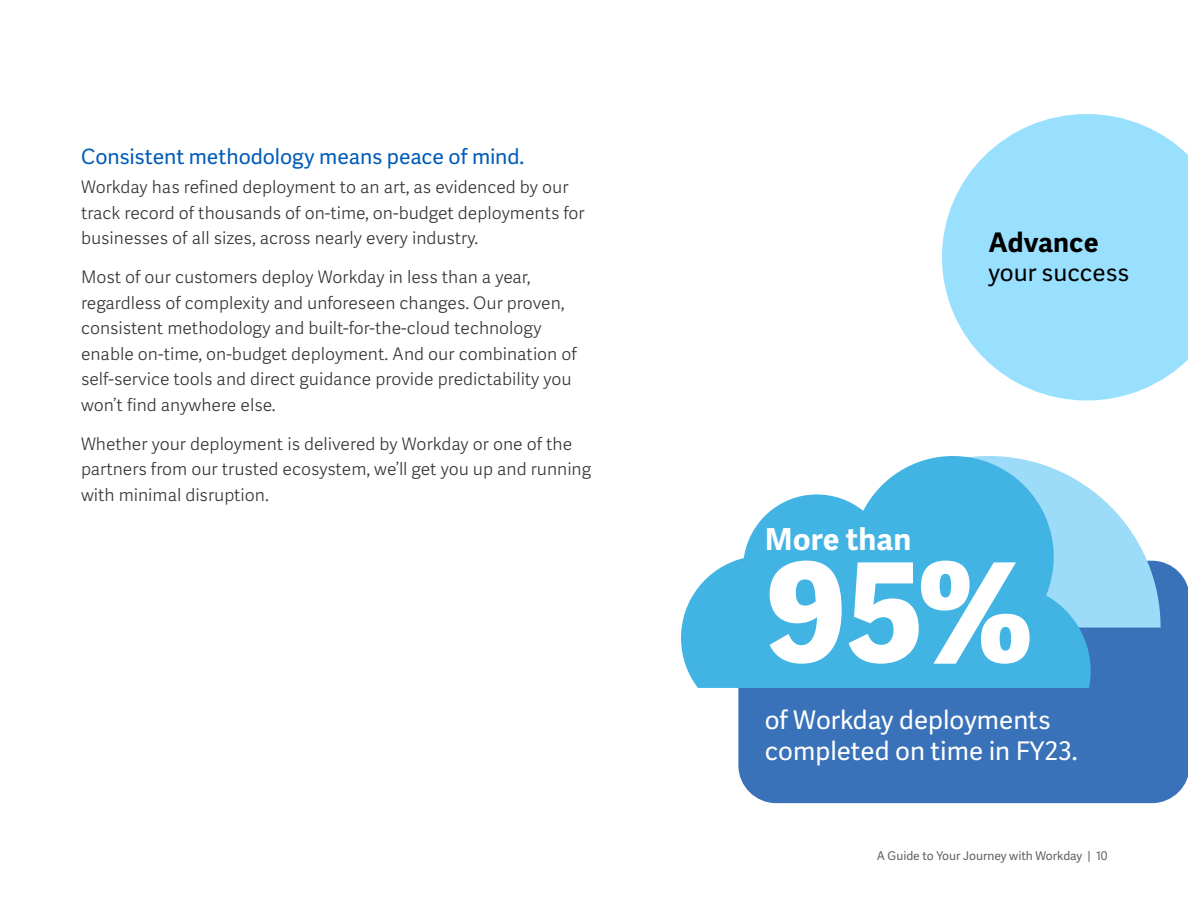
<style>
.page{position:relative;width:1188px;height:918px;background:#fff}
.page>*{position:absolute;margin:0;border:0;box-sizing:border-box;transform-origin:0 0}
.t1{font:800 137.7px "Workday Adelle Sans";color:#fff}
.t2{font:700 30.3px "Workday Adelle Sans";color:#fff}
.Byline{font:700 27px "Workday Adelle Sans";color:#000}
.t3{font:25.65px/30.9px "Workday Adelle Sans";color:#fff}
.Byline-2{font:24px "Workday Adelle Sans";color:#000}
.Heading_1{font:21px "Workday Adelle Sans";letter-spacing:-.005em;color:#005cb9}
.Body__Intro{font:300 17.25px/25.5px "Workday Adelle Sans";color:#333}
.t4{font:12px "Workday Adelle Sans";color:#616161}
</style>
<div class="page">
<svg style="left:942px;top:114px;width:246px;height:286px;fill:#99e0ff"></svg>
<div style="left:738px;top:562px;width:450px;height:241px;background:#3972b9"></div>
<svg style="left:1091px;top:490px;width:70px;height:138px;fill:#9ddcf9"></svg>
<svg style="left:681px;top:456px;width:410px;height:232px;fill:#42b4e3"></svg>
<p class="Heading_1" style="left:81px;top:145px;width:445px">Consistent methodology means peace of mind.</p>
<p class="Body__Intro" style="left:81px;top:175px;width:505px">Workday has refined deployment to an art, as evidenced by our track record of thousands of on-time, on-budget deployments for businesses of all sizes, across nearly every industry.</p>
<p class="Body__Intro" style="left:81px;top:265px;width:497px">Most of our customers deploy Workday in less than a year, regardless of complexity and unforeseen changes. Our proven, consistent methodology and built-for-the-cloud technology enable on-time, on-budget deployment. And our combination of self-service tools and direct guidance provide predictability you won’t find anywhere else.</p>
<p class="Body__Intro" style="left:81px;top:432px;width:512px">Whether your deployment is delivered by Workday or one of the partners from our trusted ecosystem, we’ll get you up and running with minimal disruption.</p>
<p class="Byline" style="left:988px;top:227px;width:112px">Advance</p>
<p class="Byline-2" style="left:988px;top:259px;width:142px">your success</p>
<h2 class="t2" style="left:765px;top:521px;width:148px">More than</h2>
<h1 class="t1" style="left:765px;top:527px;width:272px">95%</h1>
<h3 class="t3" style="left:765px;top:705px;width:315px">of Workday deployments completed on time in FY23.</h3>
<p class="t4" style="left:877px;top:849px;width:233px">A Guide to Your Journey with Workday | 10</p>
</div>
